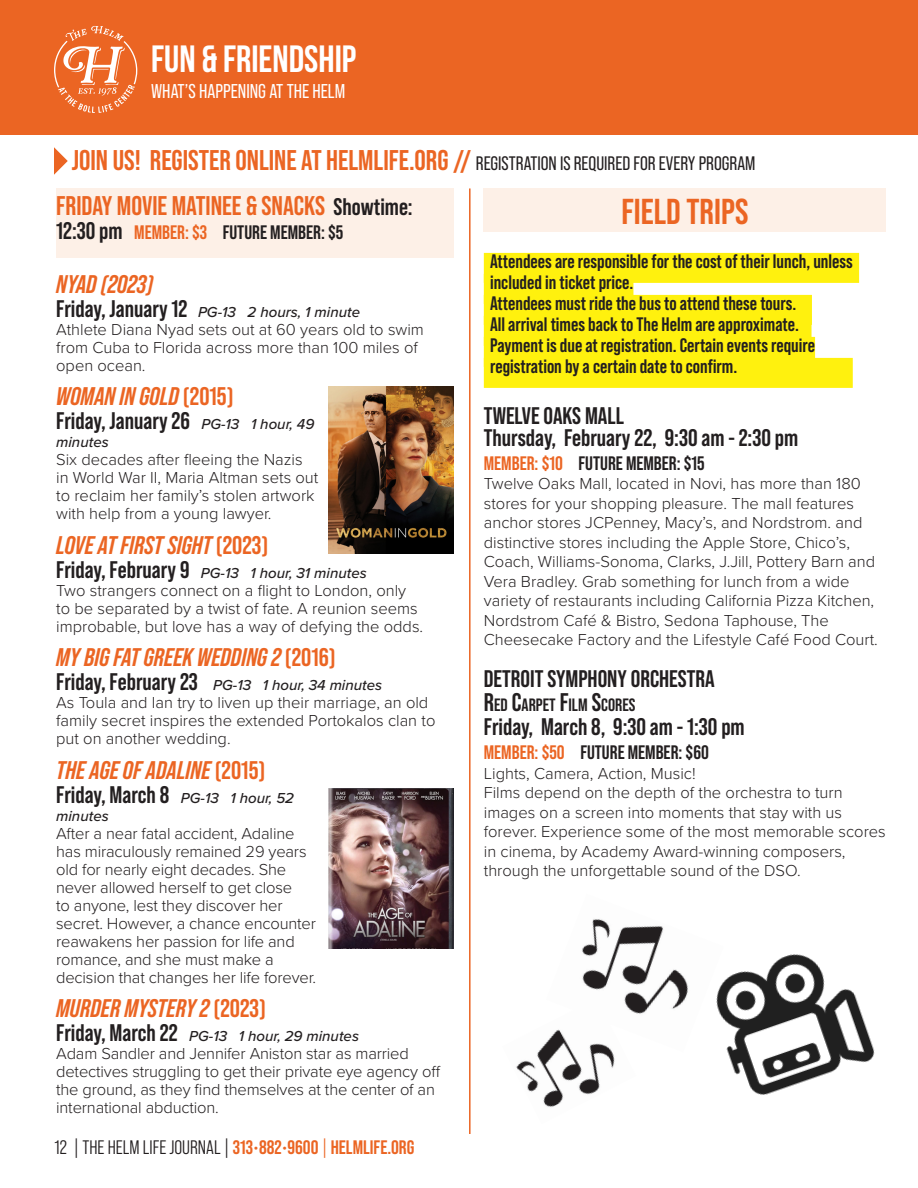
<style>
.page{position:relative;width:918px;height:1188px;background:#fff}
.page>*{position:absolute;margin:0;border:0;box-sizing:border-box;transform-origin:0 0}
.t1{font:37.95px "Bebas Neue";color:#fff}
.t2{font:700 36px "Bebas Neue Pro";color:#eb6523}
.t3{font:700 28.5px "Bebas Neue Pro";color:#eb6523}
.t4{font:700 27px "Bebas Neue Pro";color:#eb6523}
.t5{font:italic 700 25.5px "Bebas Neue Pro";color:#eb6523}
.t6{font:700 24px "Bebas Neue Pro";color:#231f20}
.t7{font:19.95px "Bebas Neue Pro";color:#fff}
.t8{font:700 19.5px/21px "Bebas Neue Pro";color:#231f20}
.t9{font:700 19.5px "Bebas Neue Pro";color:#eb6523}
.t10{font:700 17.85px "Bebas Neue Pro";color:#231f20}
.t11{font:300 16.5px/18px "Proxima Nova";color:#231f20}
.t12{font:italic 500 15px "Proxima Nova";color:#231f20}
.s1{font-weight:400;font-size:19.5px;color:#231f20}
.s2{font-size:24px;color:#231f20}
.s3{font-size:24px}
.s4{color:#eb6523}
.s5{font-family:"Bebas Neue Pro";font-weight:700;font-style:normal;font-size:24px}
.s6{font-style:normal}
.s7{font-family:"Proxima Nova";font-weight:500;font-style:italic;font-size:15px}
.s8{font-family:"Bebas Neue Pro Middle";font-weight:400;color:#231f20}
.s9{font-family:"Bebas Neue Pro Middle";font-weight:400}
.s10{font-size:25.5px}
</style>
<div class="page">
<svg style="left:54px;top:147px;width:14px;height:28px"></svg>
<div style="left:0;top:0;width:918px;height:135px;background:#eb6523"></div>
<div style="left:484px;top:188px;width:402px;height:44px;background:#fdf0e7"></div>
<div style="left:484px;top:253px;width:375px;height:30px;background:#fff10e"></div>
<div style="left:484px;top:274px;width:149px;height:30px;background:#fff10e"></div>
<div style="left:484px;top:295px;width:328px;height:30px;background:#fff10e"></div>
<div style="left:484px;top:316px;width:328px;height:30px;background:#fff10e"></div>
<div style="left:484px;top:337px;width:331px;height:30px;background:#fff10e"></div>
<div style="left:484px;top:358px;width:369px;height:30px;background:#fff10e"></div>
<hr style="left:469px;top:188px;width:2px;height:946px;background:#eb6523">
<div style="left:56px;top:188px;width:398px;height:70px;background:#fdf0e7"></div>
<img style="left:581px;top:919px;width:107px;height:95px">
<img style="left:516px;top:998px;width:120px;height:109px">
<img style="left:716px;top:954px;width:159px;height:141px">
<svg style="left:54px;top:26px;width:83px;height:87px"></svg>
<img style="left:328px;top:387px;width:126px;height:166px">
<img style="left:328px;top:788px;width:126px;height:161px">
<p class="t1" style="left:151px;top:38px;width:207px">FUN &amp; FRIENDSHIP</p>
<p class="t7" style="left:151px;top:80px;width:196px">WHAT’S HAPPENING AT THE HELM</p>
<p class="t1" style="left:135px;top:39px;width:207px">FUN &amp; FRIENDSHIP</p>
<p class="t7" style="left:137px;top:93px;width:196px">WHAT’S HAPPENING AT THE HELM</p>
<p class="t3" style="left:72px;top:144px;width:685px">JOIN US! REGISTER ONLINE AT HELMLIFE.ORG // <span class="s1">REGISTRATION IS REQUIRED FOR EVERY PROGRAM</span></p>
<p class="t4" style="left:56px;top:191px;width:358px">FRIDAY MOVIE MATINEE &amp; SNACKS <span class="s2">Showtime:</span></p>
<p class="t8" style="left:56px;top:222px;width:289px"><span class="s3">12:30 pm</span> <span class="s4">MEMBER: $3</span> FUTURE MEMBER: $5</p>
<p class="t5" style="left:56px;top:269px;width:99px">NYAD (2023)</p>
<p class="t12" style="left:56px;top:300px;width:305px"><span class="s5">Friday, January 12</span> PG-13 2 hours, 1 minute</p>
<p class="t11" style="left:56px;top:319px;width:369px">Athlete Diana Nyad sets out at 60 years old to swim from Cuba to Florida across more than 100 miles of open ocean.</p>
<p class="t5" style="left:56px;top:382px;width:179px">WOMAN IN GOLD <span class="s6">(2015)</span></p>
<p class="t6" style="left:56px;top:407px;width:260px">Friday, January 26 <span class="s7">PG-13 1 hour, 49</span></p>
<p class="t12" style="left:56px;top:431px;width:54px">minutes</p>
<p class="t11" style="left:56px;top:450px;width:264px">Six decades after fleeing the Nazis in World War II, Maria Altman sets out to reclaim her family’s stolen artwork with help from a young lawyer.</p>
<p class="t5" style="left:56px;top:530px;width:214px">LOVE AT FIRST SIGHT <span class="s6">(2023)</span></p>
<p class="t12" style="left:56px;top:561px;width:312px"><span class="s5">Friday, February 9</span> PG-13 1 hour, 31 minutes</p>
<p class="t11" style="left:56px;top:580px;width:369px">Two strangers connect on a flight to London, only to be separated by a twist of fate. A reunion seems improbable, but love has a way of defying the odds.</p>
<p class="t5" style="left:56px;top:643px;width:281px">MY BIG FAT GREEK WEDDING 2 <span class="s6">(2016)</span></p>
<p class="t12" style="left:56px;top:674px;width:328px"><span class="s5">Friday, February 23</span> PG-13 1 hour, 34 minutes</p>
<p class="t11" style="left:56px;top:693px;width:381px">As Toula and Ian try to liven up their marriage, an old family secret inspires the extended Portokalos clan to put on another wedding.</p>
<p class="t5" style="left:56px;top:755px;width:211px">THE AGE OF ADALINE <span class="s6">(2015)</span></p>
<p class="t6" style="left:56px;top:781px;width:239px">Friday, March 8 <span class="s7">PG-13 1 hour, 52</span></p>
<p class="t12" style="left:56px;top:804px;width:54px">minutes</p>
<p class="t11" style="left:56px;top:823px;width:261px">After a near fatal accident, Adaline has miraculously remained 29 years old for nearly eight decades. She never allowed herself to get close<br>to anyone, lest they discover her secret. However, a chance encounter reawakens her passion for life and romance, and she must make a decision that changes her life forever.</p>
<p class="t5" style="left:56px;top:994px;width:211px">MURDER MYSTERY 2 <span class="s6">(2023)</span></p>
<p class="t12" style="left:56px;top:1025px;width:304px"><span class="s5">Friday, March 22</span> PG-13 1 hour, 29 minutes</p>
<p class="t11" style="left:56px;top:1044px;width:386px">Adam Sandler and Jennifer Aniston star as married detectives struggling to get their private eye agency off the ground, as they find themselves at the center of an international abduction.</p>
<p class="t9" style="left:55px;top:1136px;width:361px"><span class="s8">12 | THE HELM LIFE JOURNAL |</span> 313•882•9600 <span class="s9">|</span> HELMLIFE.ORG</p>
<p class="t2" style="left:622px;top:191px;width:128px">FIELD TRIPS</p>
<p class="t8" style="left:490px;top:250px;width:364px">Attendees are responsible for the cost of their lunch, unless included in ticket price.</p>
<p class="t8" style="left:490px;top:292px;width:308px">Attendees must ride the bus to attend these tours.</p>
<p class="t8" style="left:490px;top:313px;width:310px">All arrival times back to The Helm are approximate.</p>
<p class="t8" style="left:490px;top:334px;width:326px">Payment is due at registration. Certain events require registration by a certain date to confirm.</p>
<p class="t6" style="left:484px;top:402px;width:142px">TWELVE OAKS MALL</p>
<p class="t6" style="left:484px;top:424px;width:316px">Thursday, February 22, 9:30 am - 2:30 pm</p>
<p class="t8" style="left:484px;top:452px;width:222px"><span class="s4">MEMBER: $10</span> FUTURE MEMBER: $15</p>
<p class="t11" style="left:484px;top:473px;width:396px;line-height:19.5px">Twelve Oaks Mall, located in Novi, has more than 180 stores for your shopping pleasure. The mall features anchor stores JCPenney, Macy’s, and Nordstrom. and distinctive stores including the Apple Store, Chico’s, Coach, Williams-Sonoma, Clarks, J.Jill, Pottery Barn and Vera Bradley. Grab something for lunch from a wide variety of restaurants including California Pizza Kitchen, Nordstrom Café &amp; Bistro, Sedona Taphouse, The Cheesecake Factory and the Lifestyle Café Food Court.</p>
<p class="t6" style="left:484px;top:665px;width:233px">DETROIT SYMPHONY ORCHESTRA</p>
<p class="t10" style="left:484px;top:695px;width:153px"><span class="s10">R</span>ED <span class="s10">C</span>ARPET <span class="s10">F</span>ILM <span class="s10">S</span>CORES</p>
<p class="t6" style="left:484px;top:713px;width:262px">Friday, March 8, 9:30 am - 1:30 pm</p>
<p class="t8" style="left:484px;top:742px;width:227px"><span class="s4">MEMBER: $50</span> FUTURE MEMBER: $60</p>
<p class="t11" style="left:484px;top:763px;width:213px">Lights, Camera, Action, Music!</p>
<p class="t11" style="left:484px;top:782px;width:404px;line-height:19.5px">Films depend on the depth of the orchestra to turn images on a screen into moments that stay with us forever. Experience some of the most memorable scores in cinema, by Academy Award-winning composers, through the unforgettable sound of the DSO.</p>
</div>
